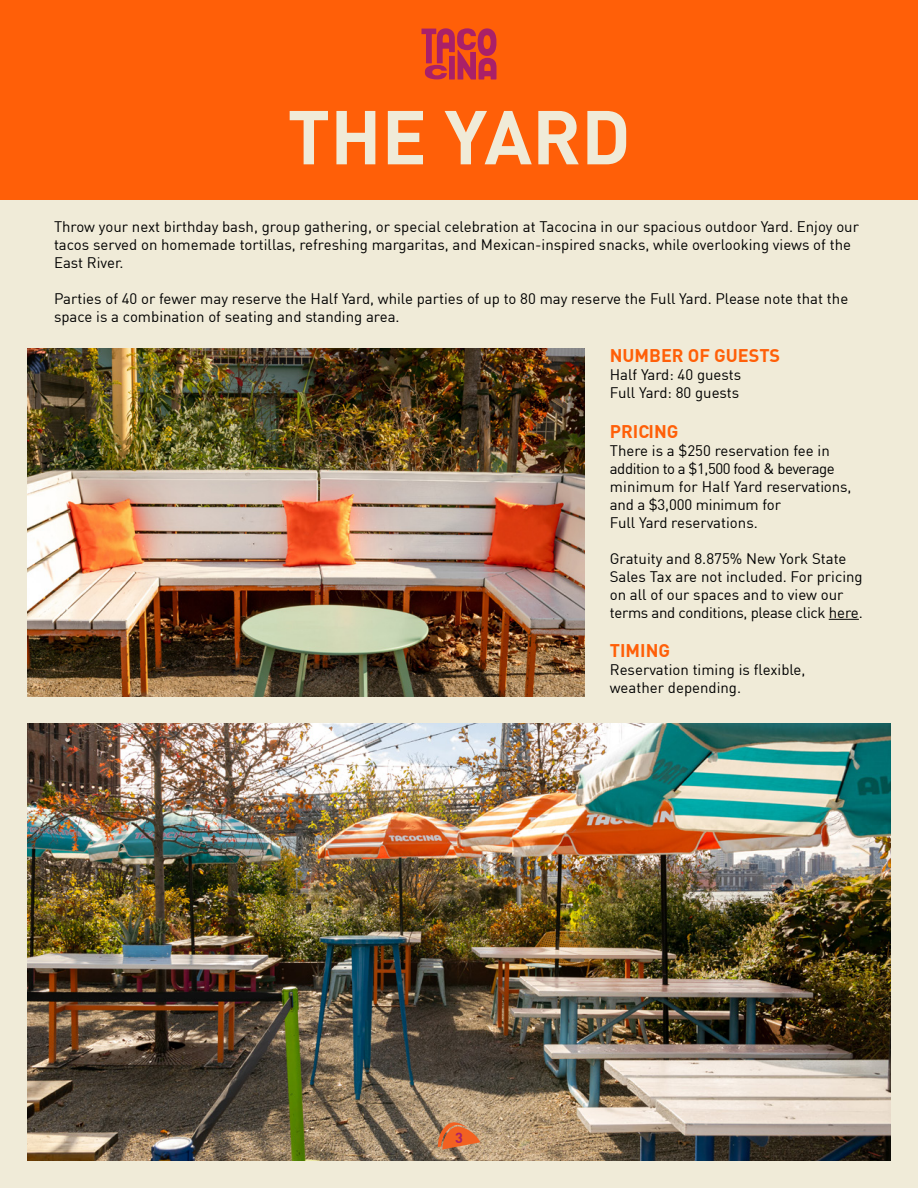
<style>
.page{position:relative;width:918px;height:1188px;background:#fff}
.page>*{position:absolute;margin:0;border:0;box-sizing:border-box;transform-origin:0 0}
.t1{font:700 75px "DIN";color:#f0ebd8}
.t2{font:700 18px "DIN";color:#ff5f08}
.t3{font:15px/18px "DIN";color:#000}
.t4{font:700 14.4px "DIN";color:#aa2068}
</style>
<div class="page">
<div style="left:0;top:200px;width:918px;height:988px;background:#f0ebd8"></div>
<hr style="left:829px;top:619px;width:30px;height:1px;background:#000">
<img style="left:27px;top:724px;width:864px;height:437px">
<img style="left:27px;top:348px;width:558px;height:349px">
<div style="left:0;top:0;width:918px;height:200px;background:#ff5f08"></div>
<svg style="left:422px;top:28px;width:74px;height:52px"></svg>
<svg style="left:438px;top:1122px;width:42px;height:27px"></svg>
<h1 class="t1" style="left:287px;top:88px;width:345px">THE YARD</h1>
<p class="t3" style="left:54px;top:217px;width:807px">Throw your next birthday bash, group gathering, or special celebration at Tacocina in our spacious outdoor Yard. Enjoy our tacos served on homemade tortillas, refreshing margaritas, and Mexican-inspired snacks, while overlooking views of the<br>East River.</p>
<p class="t3" style="left:54px;top:289px;width:796px">Parties of 40 or fewer may reserve the Half Yard, while parties of up to 80 may reserve the Full Yard. Please note that the space is a combination of seating and standing area.</p>
<p class="t2" style="left:610px;top:344px;width:172px">NUMBER OF GUESTS</p>
<p class="t3" style="left:610px;top:365px;width:133px">Half Yard: 40 guests<br>Full Yard: 80 guests</p>
<p class="t2" style="left:610px;top:419px;width:70px">PRICING</p>
<p class="t3" style="left:610px;top:441px;width:243px">There is a $250 reservation fee in addition to a $1,500 food &amp; beverage minimum for Half Yard reservations, and a $3,000 minimum for<br>Full Yard reservations.</p>
<p class="t3" style="left:610px;top:549px;width:255px">Gratuity and 8.875% New York State Sales Tax are not included. For pricing on all of our spaces and to view our terms and conditions, please click here.</p>
<p class="t2" style="left:610px;top:639px;width:62px">TIMING</p>
<p class="t3" style="left:610px;top:661px;width:197px">Reservation timing is flexible, weather depending.</p>
<p class="t4" style="left:455px;top:1128px;width:9px">3</p>
</div>
